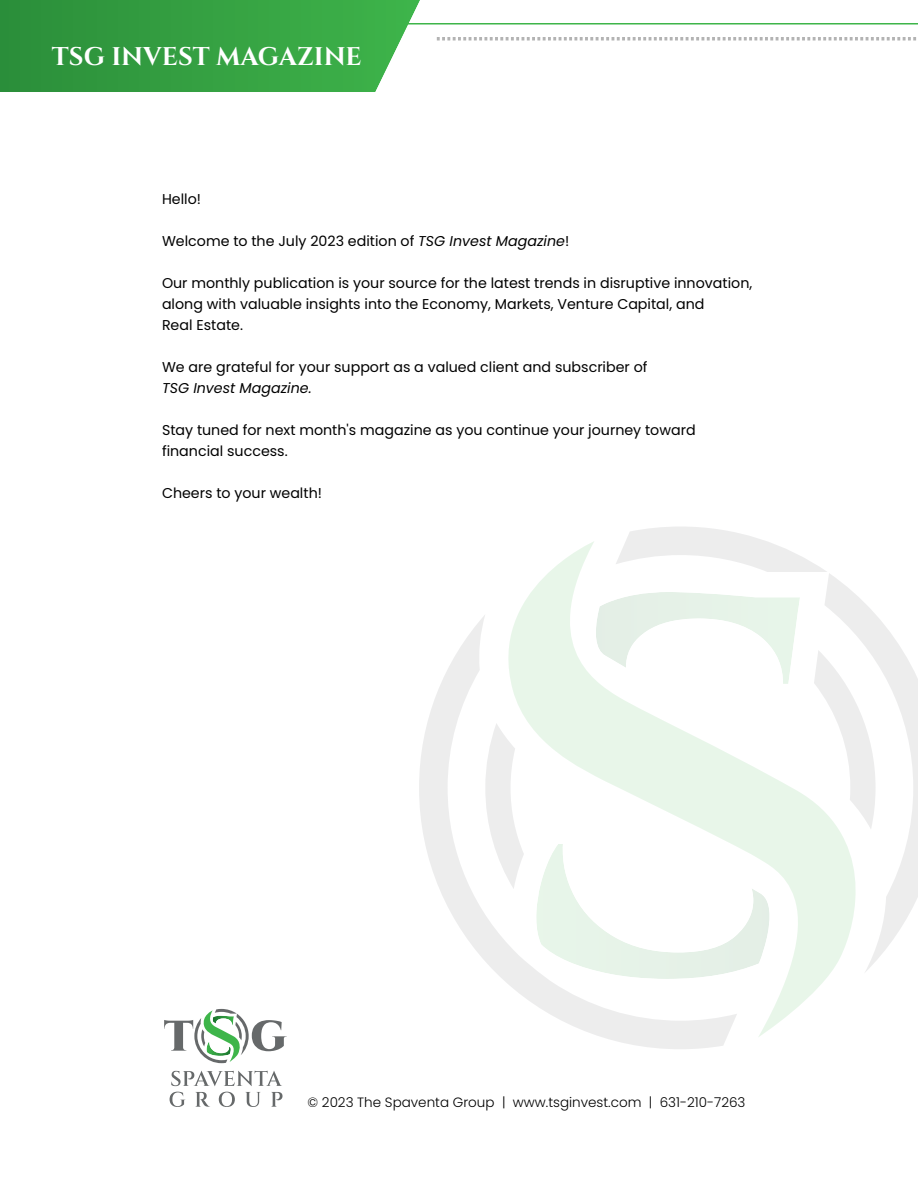
<style>
.page{position:relative;width:918px;height:1188px;background:#fff}
.page>*{position:absolute;margin:0;border:0;box-sizing:border-box;transform-origin:0 0}
.t1{font:700 25.5px "Cinzel";color:#fff}
.t2{font:14.25px/21px "Poppins";color:#000}
.t3{font:italic 14.25px "Poppins";color:#000}
.t4{font:300 13.5px "Poppins";color:#000}
.s1{font-style:italic}
</style>
<div class="page">
<svg style="left:0;top:0;width:420px;height:92px;background:#3ea44b"></svg>
<svg style="left:437px;top:37px;width:479px;height:3px"></svg>
<hr style="left:397px;top:23px;width:521px;height:2px;background:#3eb54a">
<svg style="left:171px;top:1071px;width:111px;height:15px"></svg>
<svg style="left:170px;top:1092px;width:15px;height:15px"></svg>
<svg style="left:195px;top:1092px;width:15px;height:15px"></svg>
<svg style="left:219px;top:1092px;width:16px;height:15px"></svg>
<svg style="left:245px;top:1092px;width:16px;height:15px"></svg>
<svg style="left:271px;top:1092px;width:12px;height:15px"></svg>
<svg style="left:164px;top:1009px;width:123px;height:54px"></svg>
<svg style="left:419px;top:615px;width:307px;height:434px"></svg>
<svg style="left:626px;top:527px;width:292px;height:435px"></svg>
<svg style="left:486px;top:541px;width:389px;height:497px"></svg>
<h1 class="t1" style="left:52px;top:40px;width:311px">TSG INVEST MAGAZINE</h1>
<p class="t2" style="left:162px;top:189px;width:41px">Hello!</p>
<p class="t2" style="left:162px;top:231px;width:409px">Welcome to the July 2023 edition of <span class="s1">TSG Invest Magazine</span>!</p>
<p class="t2" style="left:162px;top:273px;width:592px">Our monthly publication is your source for the latest trends in disruptive innovation, along with valuable insights into the Economy, Markets, Venture Capital, and<br>Real Estate.</p>
<p class="t2" style="left:162px;top:357px;width:487px">We are grateful for your support as a valued client and subscriber of</p>
<p class="t3" style="left:162px;top:382px;width:151px">TSG Invest Magazine.</p>
<p class="t2" style="left:162px;top:420px;width:535px">Stay tuned for next month's magazine as you continue your journey toward financial success.</p>
<p class="t2" style="left:162px;top:483px;width:162px">Cheers to your wealth!</p>
<p class="t4" style="left:308px;top:1096px;width:439px">© 2023 The Spaventa Group | www.tsginvest.com | 631-210-7263</p>
</div>
